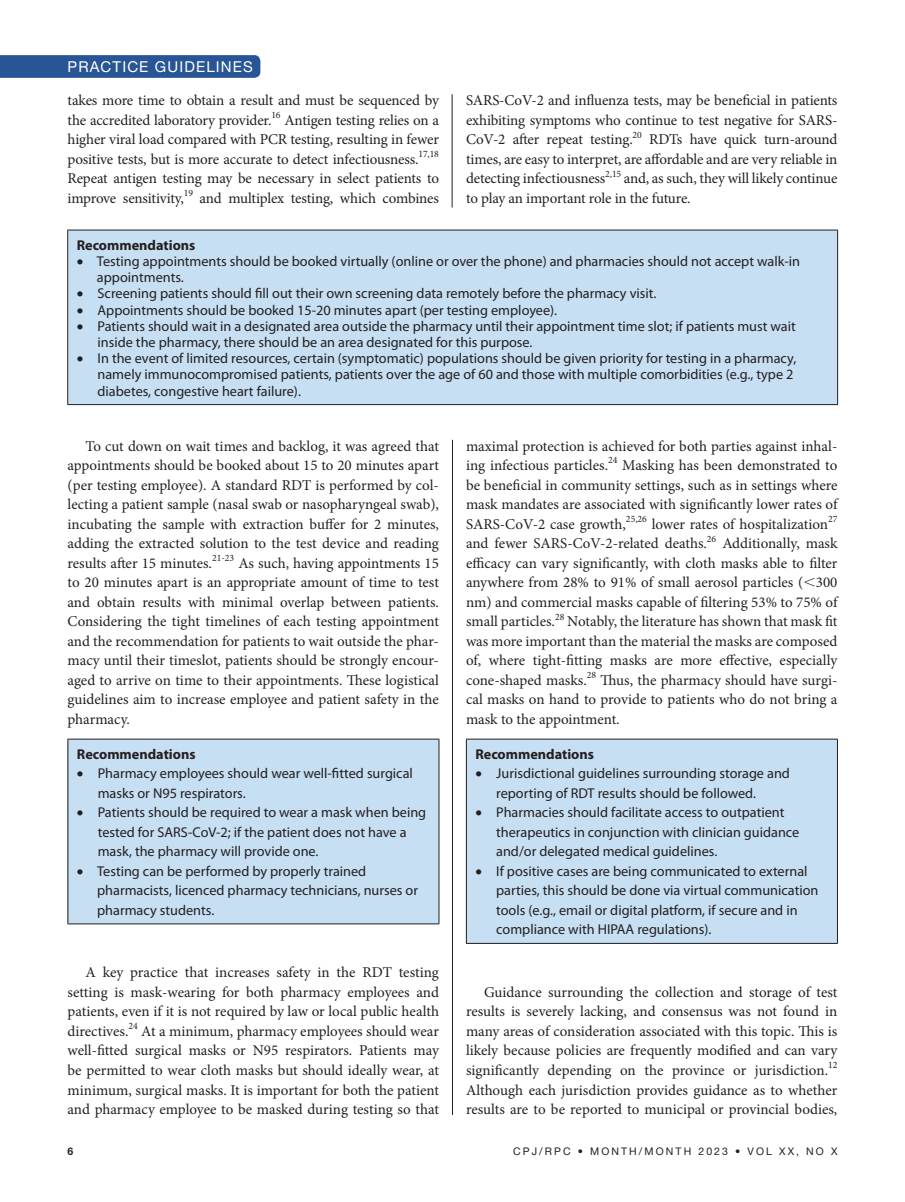
<style>
.page{position:relative;width:905px;height:1202px;background:#fff}
.page>*{position:absolute;margin:0;border:0;box-sizing:border-box;transform-origin:0 0}
.t1{font:15px/19.5px "Minion Pro";letter-spacing:-.005em;color:#231f20;text-align:justify}
.t2{font:15px "Helvetica Neue LT Std";letter-spacing:.075em;color:#fff}
.t3{font:14.25px/19.5px "Myriad Pro";color:#231f20}
.t4{font:700 14.25px "Myriad Pro";color:#231f20}
.t5{font:10.5px "Helvetica Neue LT Std";letter-spacing:.2em;color:#231f20}
.t6{font:700 10.5px "Helvetica Neue LT Std";color:#231f20}
.t7{font:9.75px "Minion Pro";color:#231f20}
</style>
<div class="page">
<svg style="left:0;top:55px;width:260px;height:23px;background:#2a5796"></svg>
<hr style="left:452px;top:440px;width:1px;height:674px;background:#231f20">
<div style="left:68px;top:739px;width:371px;height:185px;background:#c7dff2"></div>
<hr style="left:68px;top:738px;width:371px;height:1px;background:#231f20">
<hr style="left:68px;top:739px;width:1px;height:184px;background:#231f20">
<hr style="left:438px;top:739px;width:1px;height:184px;background:#231f20">
<hr style="left:68px;top:923px;width:371px;height:1px;background:#231f20">
<div style="left:466px;top:739px;width:371px;height:204px;background:#c7dff2"></div>
<hr style="left:466px;top:738px;width:371px;height:1px;background:#231f20">
<hr style="left:466px;top:739px;width:1px;height:204px;background:#231f20">
<hr style="left:837px;top:739px;width:1px;height:204px;background:#231f20">
<hr style="left:466px;top:943px;width:371px;height:1px;background:#231f20">
<hr style="left:452px;top:94px;width:1px;height:113px;background:#231f20">
<div style="left:68px;top:230px;width:769px;height:174px;background:#c7dff2"></div>
<hr style="left:67px;top:230px;width:771px;height:1px;background:#231f20">
<hr style="left:67px;top:230px;width:1px;height:174px;background:#231f20">
<hr style="left:837px;top:230px;width:1px;height:174px;background:#231f20">
<hr style="left:67px;top:404px;width:771px;height:1px;background:#231f20">
<p class="t2" style="left:68px;top:58px;width:187px">PRACTICE GUIDELINES</p>
<p class="t1" style="left:68px;top:91px;width:373px">takes more time to obtain a result and must be sequenced by the accredited laboratory provider.</p>
<p class="t7" style="left:271px;top:109px;width:11px">16</p>
<p class="t1" style="left:67px;top:110px;width:373px;text-indent:217px">Antigen testing relies on a higher viral load compared with PCR testing, resulting in fewer positive tests, but is more accurate to detect infectiousness.</p>
<p class="t7" style="left:418px;top:148px;width:22px">17,18</p>
<p class="t1" style="left:68px;top:169px;width:373px">Repeat antigen testing may be necessary in select patients to improve sensitivity,</p>
<p class="t7" style="left:184px;top:187px;width:11px">19</p>
<p class="t1" style="left:200px;top:188px;width:241px">and multiplex testing, which combines</p>
<p class="t1" style="left:466px;top:91px;width:373px">SARS-CoV-2 and influenza tests, may be beneficial in patients exhibiting symptoms who continue to test negative for SARS-CoV-2 after repeat testing.</p>
<p class="t7" style="left:632px;top:128px;width:11px">20</p>
<p class="t1" style="left:466px;top:130px;width:373px;text-indent:183px">RDTs have quick turn-around times, are easy to interpret, are affordable and are very reliable in detecting infectiousness</p>
<p class="t7" style="left:605px;top:167px;width:17px">2,15</p>
<p class="t1" style="left:466px;top:169px;width:373px;text-indent:158px">and, as such, they will likely continue to play an important role in the future.</p>
<p class="t4" style="left:77px;top:236px;width:120px">Recommendations</p>
<p class="t3" style="left:97px;top:253px;width:704px;line-height:16.2px;text-indent:-20px">• Testing appointments should be booked virtually (online or over the phone) and pharmacies should not accept walk-in appointments.</p>
<p class="t3" style="left:77px;top:283px;width:581px">• Screening patients should fill out their own screening data remotely before the pharmacy visit.</p>
<p class="t3" style="left:77px;top:300px;width:482px">• Appointments should be booked 15-20 minutes apart (per testing employee).</p>
<p class="t3" style="left:97px;top:318px;width:699px;line-height:16.2px;text-indent:-21px">• Patients should wait in a designated area outside the pharmacy until their appointment time slot; if patients must wait inside the pharmacy, there should be an area designated for this purpose.</p>
<p class="t3" style="left:97px;top:350px;width:700px;line-height:16.2px;text-indent:-21px">• In the event of limited resources, certain (symptomatic) populations should be given priority for testing in a pharmacy, namely immunocompromised patients, patients over the age of 60 and those with multiple comorbidities (e.g., type 2 diabetes, congestive heart failure).</p>
<p class="t1" style="left:68px;top:436px;width:373px;text-indent:18px">To cut down on wait times and backlog, it was agreed that appointments should be booked about 15 to 20 minutes apart (per testing employee). A standard RDT is performed by col&shy;lecting a patient sample (nasal swab or nasopharyngeal swab), incubating the sample with extraction buffer for 2 minutes, adding the extracted solution to the test device and reading results after 15 minutes.</p>
<p class="t7" style="left:212px;top:551px;width:24px">21-23</p>
<p class="t1" style="left:67px;top:553px;width:373px;text-indent:171px">As such, having appointments 15 to 20 minutes apart is an appropriate amount of time to test and obtain results with minimal overlap between patients.<br>Considering the tight timelines of each testing appointment and the recommendation for patients to wait outside the phar&shy;macy until their timeslot, patients should be strongly encour&shy;aged to arrive on time to their appointments. These logistical guidelines aim to increase employee and patient safety in the pharmacy.</p>
<p class="t4" style="left:77px;top:744px;width:120px">Recommendations</p>
<p class="t3" style="left:98px;top:763px;width:316px;text-indent:-21px">• Pharmacy employees should wear well-fitted surgical masks or N95 respirators.</p>
<p class="t3" style="left:98px;top:802px;width:330px;text-indent:-21px">• Patients should be required to wear a mask when being tested for SARS</p>
<p class="t3" style="left:98px;top:822px;width:310px;text-indent:90px">-CoV-2; if the patient does not have a mask, the pharmacy will provide one.</p>
<p class="t3" style="left:97px;top:861px;width:322px;text-indent:-20px">• Testing can be performed by properly trained pharmacists, licenced pharmacy technicians, nurses or pharmacy students.</p>
<p class="t1" style="left:67px;top:963px;width:373px;text-indent:18px">A key practice that increases safety in the RDT testing setting is mask-wearing for both pharmacy employees and patients, even if it is not required by law or local public health directives.<sup>24</sup> At a minimum, pharmacy employees should wear well-fitted surgical masks or N95 respirators. Patients may be permitted to wear cloth masks but should ideally wear, at minimum, surgical masks. It is important for both the patient and pharmacy employee to be masked during testing so that</p>
<p class="t1" style="left:466px;top:436px;width:373px">maximal protection is achieved for both parties against inhal&shy;ing infectious particles.</p>
<p class="t7" style="left:608px;top:454px;width:11px">24</p>
<p class="t1" style="left:466px;top:456px;width:373px;text-indent:156px">Masking has been demonstrated to be beneficial in community settings, such as in settings where mask mandates are associated with significantly lower rates of SARS-CoV-2 case growth,</p>
<p class="t7" style="left:626px;top:512px;width:22px">25,26</p>
<p class="t1" style="left:651px;top:514px;width:178px">lower rates of hospitalization</p>
<p class="t7" style="left:828px;top:512px;width:11px">27</p>
<p class="t1" style="left:466px;top:534px;width:242px">and fewer SARS-CoV-2-related deaths.</p>
<p class="t7" style="left:707px;top:532px;width:11px">26</p>
<p class="t1" style="left:466px;top:534px;width:373px;text-indent:256px">Additionally, mask efficacy can vary significantly, with cloth masks able to filter anywhere from 28% to 91% of small aerosol particles ( 300 nm) and commercial masks capable of filtering 53% to 75% of small particles.</p>
<p class="t7" style="left:555px;top:610px;width:11px">28</p>
<p class="t1" style="left:466px;top:612px;width:373px;text-indent:101px">Notably, the literature has shown that mask fit was more important than the material the masks are composed of, where tight-fitting masks are more effective, especially cone-shaped masks.</p>
<p class="t7" style="left:586px;top:668px;width:11px">28</p>
<p class="t1" style="left:466px;top:670px;width:373px;text-indent:134px">Thus, the pharmacy should have surgi&shy;cal masks on hand to provide to patients who do not bring a mask to the appointment.</p>
<p class="t4" style="left:475px;top:744px;width:120px">Recommendations</p>
<p class="t3" style="left:496px;top:763px;width:295px;text-indent:-21px">• Jurisdictional guidelines surrounding storage and reporting of RDT results should be followed.</p>
<p class="t3" style="left:496px;top:802px;width:305px;text-indent:-21px">• Pharmacies should facilitate access to outpatient therapeutics in conjunction with clinician guidance and/or delegated medical guidelines.</p>
<p class="t3" style="left:496px;top:861px;width:324px;text-indent:-21px">• If positive cases are being communicated to external parties, this should be done via virtual communication tools (e.g., email or digital platform, if secure and in compliance with HIPAA regulations).</p>
<p class="t1" style="left:466px;top:982px;width:373px;text-indent:18px">Guidance surrounding the collection and storage of test results is severely lacking, and consensus was not found in many areas of consideration associated with this topic. This is likely because policies are frequently modified and can vary significantly depending on the province or jurisdiction.<sup>12<br></sup>Although each jurisdiction provides guidance as to whether results are to be reported to municipal or provincial bodies,</p>
<p class="t6" style="left:68px;top:1145px;width:7px">6</p>
<p class="t5" style="left:513px;top:1145px;width:326px">CPJ/RPC • MONTH/MONTH 2023 • VOL XX, NO X</p>
</div>
